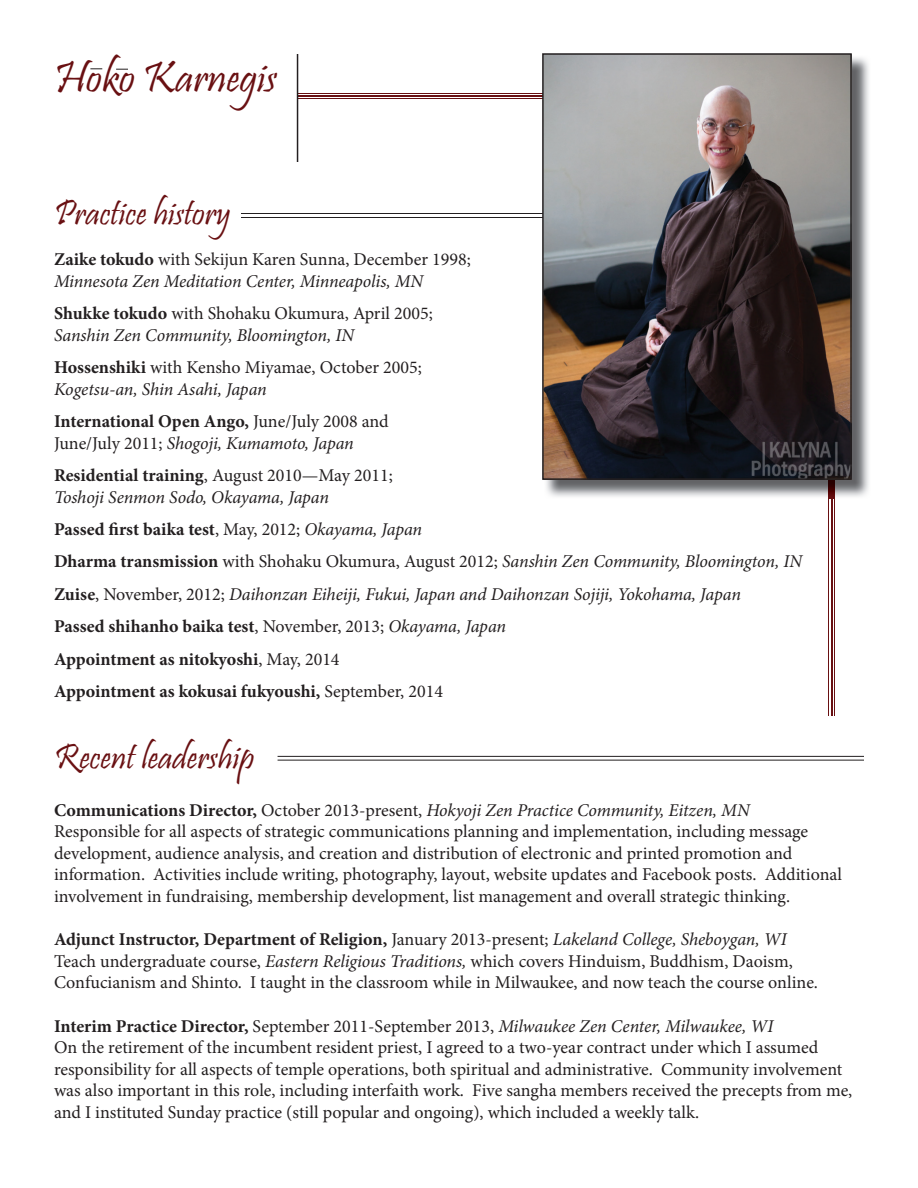
<style>
.page{position:relative;width:918px;height:1188px;background:#fff}
.page>*{position:absolute;margin:0;border:0;box-sizing:border-box;transform-origin:0 0}
.t1{font:45px "Pristina";color:#691012}
.t2{font:36px "Pristina";color:#691012}
.t3{font:18px/21.6px "Minion Pro";color:#231f20}
.t4{font:italic 18px/32.4px "Minion Pro";letter-spacing:-.01em;color:#231f20}
.s1{font-weight:700;font-style:normal}
.s2{font-style:normal}
.s3{font-weight:700}
.s4{font-style:italic}
</style>
<div class="page">
<hr style="left:834px;top:447px;width:1px;height:269px;background:#691012">
<hr style="left:831px;top:447px;width:1px;height:269px;background:#691012">
<hr style="left:829px;top:447px;width:1px;height:269px;background:#691012">
<hr style="left:241px;top:213px;width:523px;height:1px;background:#231f20">
<hr style="left:241px;top:217px;width:523px;height:1px;background:#231f20">
<svg style="left:90px;top:68px;width:12px;height:1px"></svg>
<svg style="left:116px;top:69px;width:12px;height:1px"></svg>
<hr style="left:298px;top:93px;width:464px;height:1px;background:#691012">
<hr style="left:298px;top:95px;width:464px;height:2px;background:#691012">
<hr style="left:298px;top:98px;width:464px;height:1px;background:#691012">
<img style="left:546px;top:57px;width:323px;height:442px">
<img style="left:834px;top:480px;width:1px;height:19px">
<img style="left:829px;top:480px;width:3px;height:19px">
<img style="left:545px;top:56px;width:304px;height:421px">
<div style="left:542px;top:53px;width:310px;height:427px;border:2px solid #231f20"></div>
<hr style="left:297px;top:54px;width:1px;height:108px;background:#231f20">
<hr style="left:278px;top:756px;width:586px;height:1px;background:#231f20">
<hr style="left:278px;top:760px;width:586px;height:1px;background:#231f20">
<h1 class="t1" style="left:55px;top:52px;width:224px">Hoko Karnegis</h1>
<h2 class="t2" style="left:54px;top:193px;width:178px">Practice history</h2>
<p class="t4" style="left:54px;top:248px;width:418px;line-height:21.6px"><span class="s1">Zaike tokudo</span> <span class="s2">with Sekijun Karen Sunna, December 1998;<br></span>Minnesota Zen Meditation Center, Minneapolis, MN</p>
<p class="t4" style="left:54px;top:302px;width:380px;line-height:21.6px"><span class="s1">Shukke tokudo</span> <span class="s2">with Shohaku Okumura, April 2005;<br></span>Sanshin Zen Community, Bloomington, IN</p>
<p class="t3" style="left:54px;top:356px;width:369px"><span class="s3">Hossenshiki</span> with Kensho Miyamae, October 2005;<br><span class="s4">Kogetsu-an, Shin Asahi, Japan</span></p>
<p class="t3" style="left:54px;top:410px;width:336px"><span class="s3">International Open Ango,</span> June/July 2008 and<br>June/July 2011; <span class="s4">Shogoji, Kumamoto, Japan</span></p>
<p class="t4" style="left:54px;top:464px;width:340px;line-height:21.6px"><span class="s1">Residential training</span><span class="s2">, August 2010—May 2011;<br></span>Toshoji Senmon Sodo, Okayama, Japan</p>
<p class="t4" style="left:54px;top:513px;width:750px"><span class="s1">Passed first baika test</span><span class="s2">, May, 2012;</span> Okayama, Japan<br><span class="s1">Dharma transmission</span> <span class="s2">with Shohaku Okumura, August 2012;</span> Sanshin Zen Community, Bloomington, IN <span class="s1">Zuise</span><span class="s2">, November, 2012;</span> Daihonzan Eiheiji, Fukui, Japan and Daihonzan Sojiji, Yokohama, Japan<br><span class="s1">Passed shihanho baika test</span><span class="s2">, November, 2013;</span> Okayama, Japan<br><span class="s1">Appointment as nitokyoshi</span><span class="s2">, May, 2014<br></span><span class="s1">Appointment as kokusai fukyoushi,</span> <span class="s2">September, 2014</span></p>
<h2 class="t2" style="left:54px;top:737px;width:202px">Recent leadership</h2>
<p class="t3" style="left:54px;top:799px;width:790px"><span class="s3">Communications Director,</span> October 2013-present, <span class="s4">Hokyoji Zen Practice Community, Eitzen, MN<br></span>Responsible for all aspects of strategic communications planning and implementation, including message development, audience analysis, and creation and distribution of electronic and printed promotion and information. Activities include writing, photography, layout, website updates and Facebook posts. Additional involvement in fundraising, membership development, list management and overall strategic thinking.</p>
<p class="t3" style="left:54px;top:929px;width:765px"><span class="s3">Adjunct Instructor, Department of Religion,</span> January 2013-present; <span class="s4">Lakeland College, Sheboygan, WI<br></span>Teach undergraduate course, <span class="s4">Eastern Religious Traditions,</span> which covers Hinduism, Buddhism, Daoism,<br>Confucianism and Shinto. I taught in the classroom while in Milwaukee, and now teach the course online.</p>
<p class="t3" style="left:54px;top:1015px;width:800px"><span class="s3">Interim Practice Director,</span> September 2011-September 2013, <span class="s4">Milwaukee Zen Center, Milwaukee, WI<br></span>On the retirement of the incumbent resident priest, I agreed to a two-year contract under which I assumed responsibility for all aspects of temple operations, both spiritual and administrative. Community involvement was also important in this role, including interfaith work. Five sangha members received the precepts from me, and I instituted Sunday practice (still popular and ongoing), which included a weekly talk.</p>
</div>
